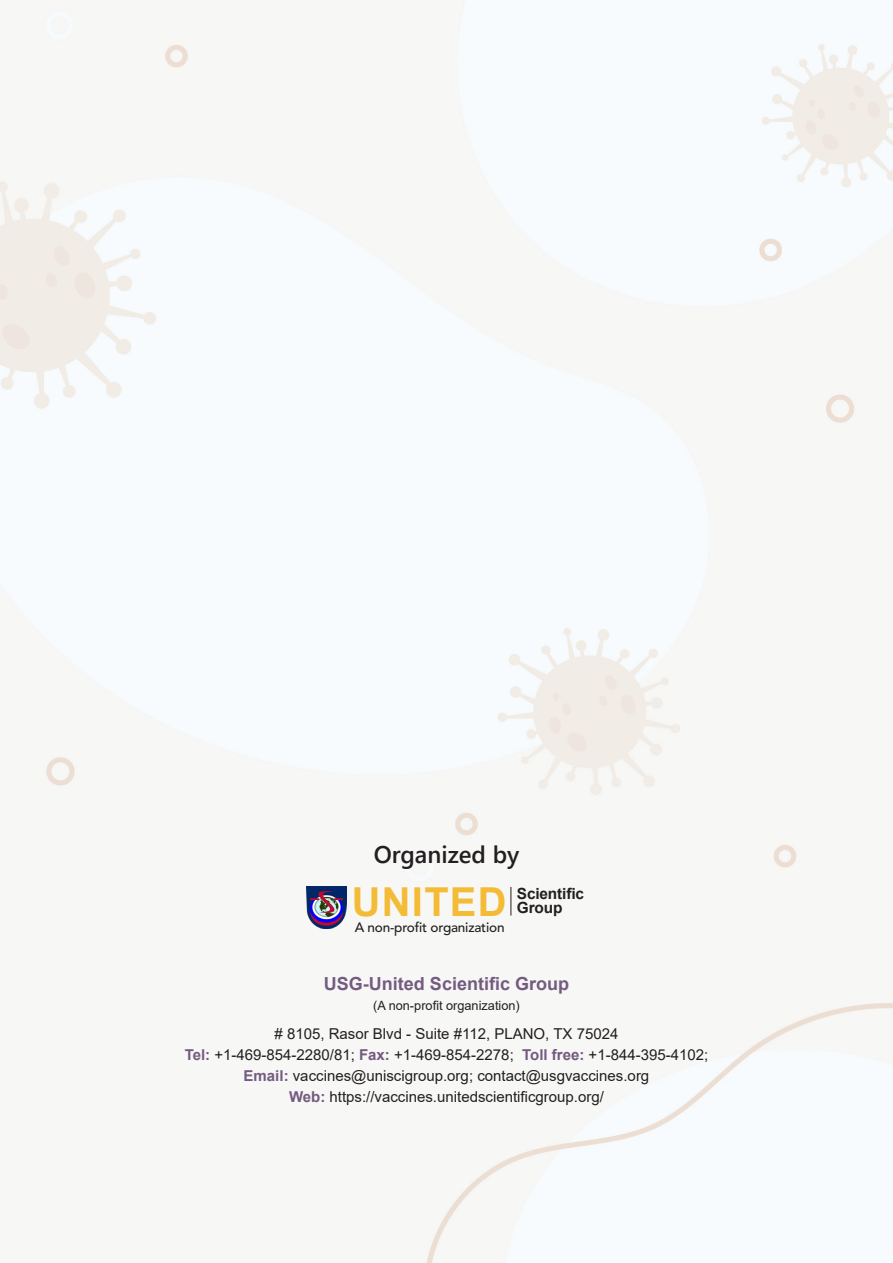
<style>
.page{position:relative;width:893px;height:1263px;background:#fff}
.page>*{position:absolute;margin:0;border:0;box-sizing:border-box;transform-origin:0 0}
.t1{font:700 39.9px "Arial";letter-spacing:.03em;color:#f4bb36}
.t2{font:600 24px "Segoe UI";color:#231f20}
.t3{font:700 18px "Arial";color:#745b7f}
.t4{font:700 15.45px/14.2px "Arial";letter-spacing:-.01em;color:#231f20}
.t5{font:15px/21px "Arial";color:#231f20;text-align:center}
.t6{font:500 13.65px "Avenir LT Std";letter-spacing:-.015em;color:#231f20}
.t7{font:12.75px "Arial";color:#231f20}
.s1{font-weight:700;color:#745b7f}
</style>
<div class="page">
<div style="left:0;top:1px;width:893px;height:1262px;background:#f7f7f6"></div>
<img style="left:306px;top:887px;width:41px;height:42px">
<svg style="left:511px;top:887px;width:1px;height:28px"></svg>
<p class="t2" style="left:374px;top:832px;width:147px">Organized by</p>
<p class="t1" style="left:352px;top:874px;width:156px">UNITED</p>
<p class="t4" style="left:517px;top:886px;width:69px">Scientific<br>Group</p>
<p class="t6" style="left:355px;top:919px;width:151px">A non-profit organization</p>
<p class="t3" style="left:324px;top:971px;width:247px">USG-United Scientific Group</p>
<p class="t7" style="left:373px;top:997px;width:148px">(A non-profit organization)</p>
<p class="t5" style="left:185px;top:1023px;width:525px"># 8105, Rasor Blvd - Suite #112, PLANO, TX 75024<br><span class="s1">Tel:</span> +1-469-854-2280/81; <span class="s1">Fax:</span> +1-469-854-2278; <span class="s1">Toll free:</span> +1-844-395-4102; <span class="s1">Email:</span> vaccines@uniscigroup.org; contact@usgvaccines.org<br><span class="s1">Web:</span> https://vaccines.unitedscientificgroup.org/</p>
</div>
